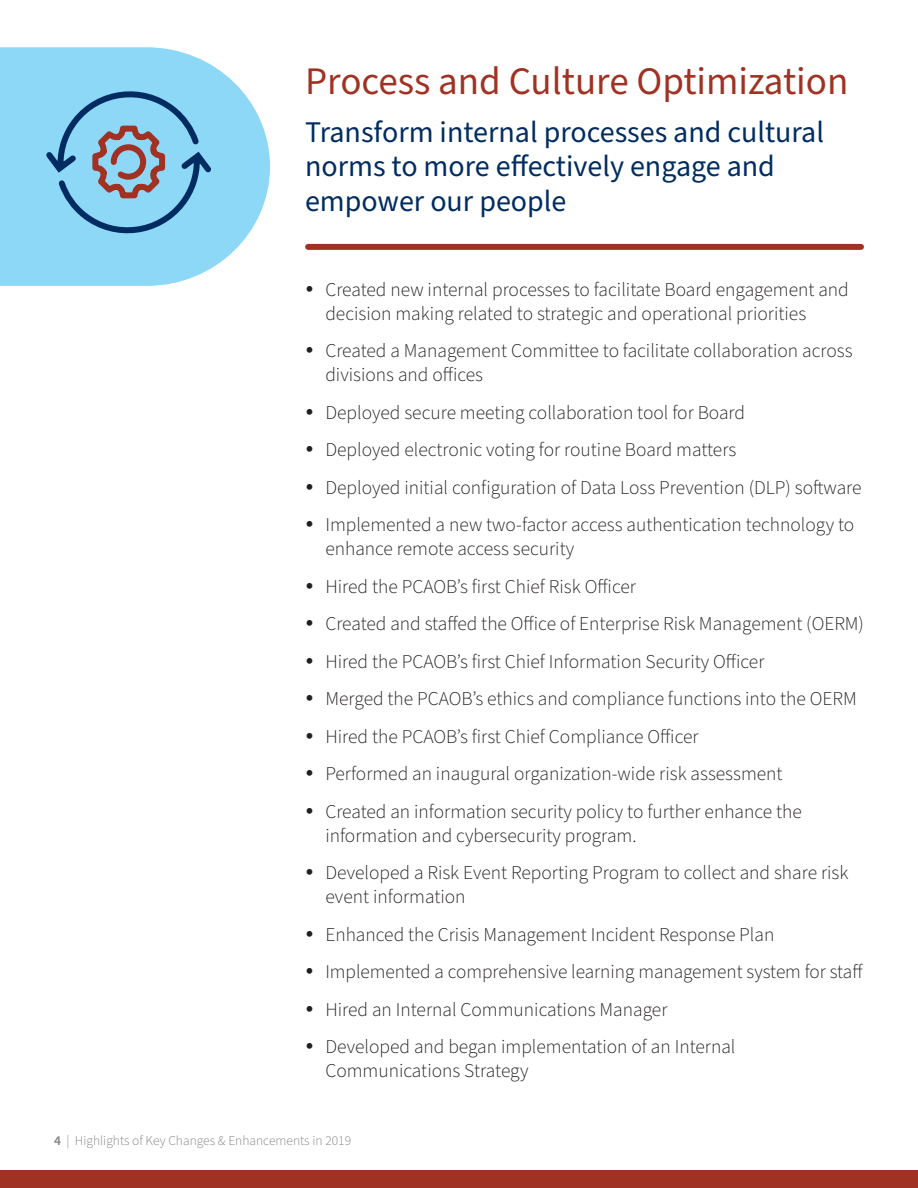
<style>
.page{position:relative;width:918px;height:1188px;background:#fff}
.page>*{position:absolute;margin:0;border:0;box-sizing:border-box;transform-origin:0 0}
.Header_1{font:39px "Source Sans Pro";color:#a03223}
.Header_2{font:30px/34.5px "Source Sans Pro";color:#002c62}
.t1{font:300 19.5px/24px "Source Sans Pro";color:#231f20}
.t2{font:300 13.5px "Source Sans Pro";color:#808285}
.s1{font-weight:600}
</style>
<div class="page">
<div style="left:0;top:1170px;width:918px;height:18px;background:#a03223"></div>
<div style="left:308px;top:244px;width:553px;height:6px;background:#a03223"></div>
<svg style="left:0;top:47px;width:184px;height:6px"></svg>
<svg style="left:0;top:53px;width:307px;height:233px"></svg>
<p class="Header_1" style="left:305px;top:55px;width:545px">Process and Culture Optimization</p>
<p class="Header_2" style="left:305px;top:116px;width:520px">Transform internal processes and cultural norms to more effectively engage and empower our people</p>
<p class="t1" style="left:325px;top:278px;width:525px">Created new internal processes to facilitate Board engagement and decision making related to strategic and operational priorities</p>
<p class="t1" style="left:325px;top:339px;width:529px">Created a Management Committee to facilitate collaboration across divisions and offices</p>
<p class="t1" style="left:325px;top:401px;width:421px">Deployed secure meeting collaboration tool for Board</p>
<p class="t1" style="left:325px;top:438px;width:413px">Deployed electronic voting for routine Board matters</p>
<p class="t1" style="left:325px;top:476px;width:538px">Deployed initial configuration of Data Loss Prevention (DLP) software</p>
<p class="t1" style="left:325px;top:513px;width:530px">Implemented a new two-factor access authentication technology to enhance remote access security</p>
<p class="t1" style="left:325px;top:575px;width:312px">Hired the PCAOB’s first Chief Risk Officer</p>
<p class="t1" style="left:325px;top:612px;width:540px">Created and staffed the Office of Enterprise Risk Management (OERM)</p>
<p class="t1" style="left:325px;top:650px;width:441px">Hired the PCAOB’s first Chief Information Security Officer</p>
<p class="t1" style="left:325px;top:687px;width:533px">Merged the PCAOB’s ethics and compliance functions into the OERM</p>
<p class="t1" style="left:325px;top:725px;width:375px">Hired the PCAOB’s first Chief Compliance Officer</p>
<p class="t1" style="left:325px;top:762px;width:459px">Performed an inaugural organization-wide risk assessment</p>
<p class="t1" style="left:325px;top:800px;width:478px">Created an information security policy to further enhance the information and cybersecurity program.</p>
<p class="t1" style="left:325px;top:861px;width:525px">Developed a Risk Event Reporting Program to collect and share risk event information</p>
<p class="t1" style="left:325px;top:923px;width:451px">Enhanced the Crisis Management Incident Response Plan</p>
<p class="t1" style="left:325px;top:960px;width:539px">Implemented a comprehensive learning management system for staff</p>
<p class="t1" style="left:325px;top:998px;width:344px">Hired an Internal Communications Manager</p>
<p class="t1" style="left:325px;top:1035px;width:412px">Developed and began implementation of an Internal<br>Communications Strategy</p>
<p class="t2" style="left:54px;top:1131px;width:299px"><span class="s1">4</span> | Highlights of Key Changes &amp; Enhancements in 2019</p>
</div>
